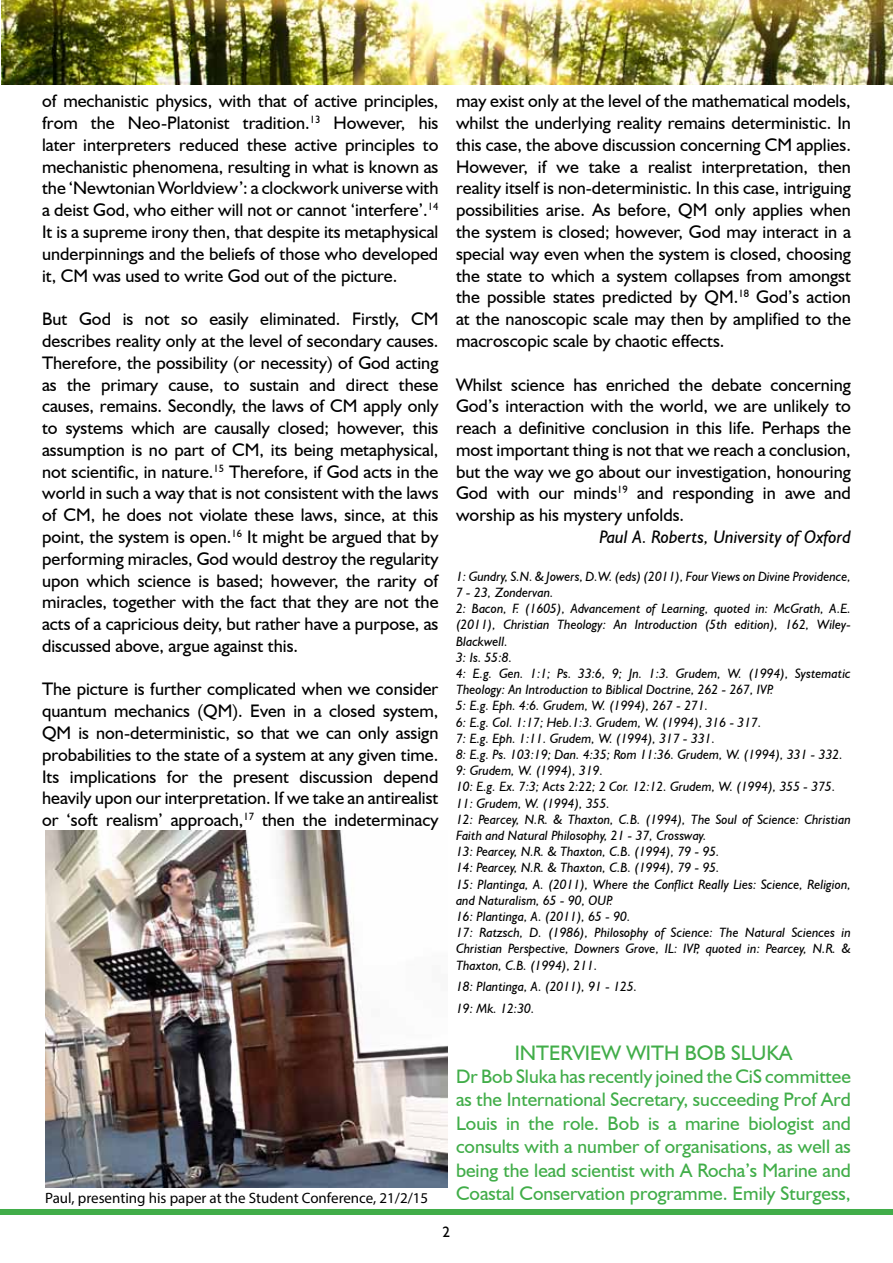
<style>
.page{position:relative;width:893px;height:1263px;background:#fff}
.page>*{position:absolute;margin:0;border:0;box-sizing:border-box;transform-origin:0 0}
.t1{font:21px "Humanist 521 BT";color:#41ad49}
.t2{font:19.5px/23.4px "Humanist 521 BT";color:#41ad49;text-align:justify}
.t3{font:18.15px/21.8px "Humanist 521 BT";color:#000;text-align:justify}
.t4{font:italic 18.15px "Humanist 521 BT";color:#000}
.t5{font:15px "Myriad Pro";color:#000}
.t6{font:15px "Humanist 521 BT";color:#000}
.t7{font:italic 13.5px/16.2px "Humanist 521 BT";color:#000}
</style>
<div class="page">
<div style="left:0;top:1209px;width:893px;height:6px;background:#41ad49"></div>
<img style="left:1px;top:0;width:892px;height:84px">
<img style="left:45px;top:830px;width:402px;height:358px">
<p class="t3" style="left:42px;top:90px;width:398px">of mechanistic physics, with that of active principles, from the Neo-Platonist tradition.<sup>13</sup> However, his later interpreters reduced these active principles to mechanistic phenomena, resulting in what is known as the ‘Newtonian Worldview’: a clockwork universe with a deist God, who either will not or cannot ‘interfere’.<sup>14<br></sup>It is a supreme irony then, that despite its metaphysical underpinnings and the beliefs of those who developed it, CM was used to write God out of the picture.</p>
<p class="t3" style="left:42px;top:308px;width:398px;text-align:left">But God is not so easily eliminated. Firstly, CM describes reality only at the level of secondary causes.<br>Therefore, the possibility (or necessity) of God acting as the primary cause, to sustain and direct these causes, remains. Secondly, the laws of CM apply only to systems which are causally closed; however, this assumption is no part of CM, its being metaphysical, not scientific, in nature.<sup>15</sup> Therefore, if God acts in the world in such a way that is not consistent with the laws of CM, he does not violate these laws, since, at this point, the system is open.<sup>16</sup> It might be argued that by performing miracles, God would destroy the regularity upon which science is based; however, the rarity of miracles, together with the fact that they are not the acts of a capricious deity, but rather have a purpose, as discussed above, argue against this.</p>
<p class="t3" style="left:42px;top:678px;width:398px">The picture is further complicated when we consider quantum mechanics (QM). Even in a closed system, QM is non-deterministic, so that we can only assign probabilities to the state of a system at any given time.<br>Its implications for the present discussion depend heavily upon our interpretation. If we take an antirealist or ‘soft realism’ approach,<sup>17</sup> then the indeterminacy</p>
<p class="t5" style="left:45px;top:1189px;width:385px">Paul, presenting his paper at the Student Conference, 21/2/15</p>
<p class="t3" style="left:456px;top:90px;width:396px">may exist only at the level of the mathematical models, whilst the underlying reality remains deterministic. In this case, the above discussion concerning CM applies.<br>However, if we take a realist interpretation, then reality itself is non-deterministic. In this case, intriguing possibilities arise. As before, QM only applies when the system is closed; however, God may interact in a special way even when the system is closed, choosing the state to which a system collapses from amongst the possible states predicted by QM.<sup>18</sup> God’s action at the nanoscopic scale may then by amplified to the macroscopic scale by chaotic effects.</p>
<p class="t3" style="left:456px;top:373px;width:396px">Whilst science has enriched the debate concerning God’s interaction with the world, we are unlikely to reach a definitive conclusion in this life. Perhaps the most important thing is not that we reach a conclusion, but the way we go about our investigation, honouring God with our minds<sup>19</sup> and responding in awe and worship as his mystery unfolds.</p>
<p class="t4" style="left:599px;top:526px;width:253px">Paul A. Roberts, University of Oxford</p>
<p class="t7" style="left:456px;top:568px;width:396px">1: Gundry, S.N. &amp; Jowers, D.W. (eds) (2011), Four Views on Divine Providence, 7 - 23, Zondervan.<br>2: Bacon, F. (1605), Advancement of Learning, quoted in: McGrath, A.E. (2011), Christian Theology: An Introduction (5th edition), 162, Wiley-Blackwell.<br>3: Is. 55:8.<br>4: E.g. Gen. 1:1; Ps. 33:6, 9; Jn. 1:3. Grudem, W. (1994), Systematic Theology: An Introduction to Biblical Doctrine, 262 - 267, IVP.<br>5: E.g. Eph. 4:6. Grudem, W. (1994), 267 - 271.<br>6: E.g. Col. 1:17; Heb.1:3. Grudem, W. (1994), 316 - 317.<br>7: E.g. Eph. 1:11. Grudem, W. (1994), 317 - 331.<br>8: E.g. Ps. 103:19; Dan. 4:35; Rom 11:36. Grudem, W. (1994), 331 - 332.<br>9: Grudem, W. (1994), 319.<br>10: E.g. Ex. 7:3; Acts 2:22; 2 Cor. 12:12. Grudem, W. (1994), 355 - 375.<br>11: Grudem, W. (1994), 355.<br>12: Pearcey, N.R. &amp; Thaxton, C.B. (1994), The Soul of Science: Christian Faith and Natural Philosophy, 21 - 37, Crossway.<br>13: Pearcey, N.R. &amp; Thaxton, C.B. (1994), 79 - 95.<br>14: Pearcey, N.R. &amp; Thaxton, C.B. (1994), 79 - 95.<br>15: Plantinga, A. (2011), Where the Conflict Really Lies: Science, Religion, and Naturalism, 65 - 90, OUP.<br>16: Plantinga, A. (2011), 65 - 90.<br>17: Ratzsch, D. (1986), Philosophy of Science: The Natural Sciences in Christian Perspective, Downers Grove, IL: IVP, quoted in: Pearcey, N.R. &amp; Thaxton, C.B. (1994), 211.</p>
<p class="t7" style="left:456px;top:975px;width:183px;line-height:21.6px">18: Plantinga, A. (2011), 91 - 125.<br>19: Mk. 12:30.</p>
<p class="t1" style="left:515px;top:1039px;width:13px">INTER</p>
<p class="t1" style="left:572px;top:1039px;width:26px">VIEW</p>
<p class="t1" style="left:626px;top:1039px;width:14px">WITH</p>
<p class="t1" style="left:685px;top:1039px;width:109px">bob sluka</p>
<p class="t2" style="left:456px;top:1064px;width:396px">Dr Bob Sluka has recently joined the CiS committee as the International Secretary, succeeding Prof Ard Louis in the role. Bob is a marine biologist and consults with a number of organisations, as well as being the lead scientist with A Rocha’s Marine and Coastal Conservation programme. Emily Sturgess,</p>
<p class="t6" style="left:442px;top:1222px;width:9px">2</p>
</div>
